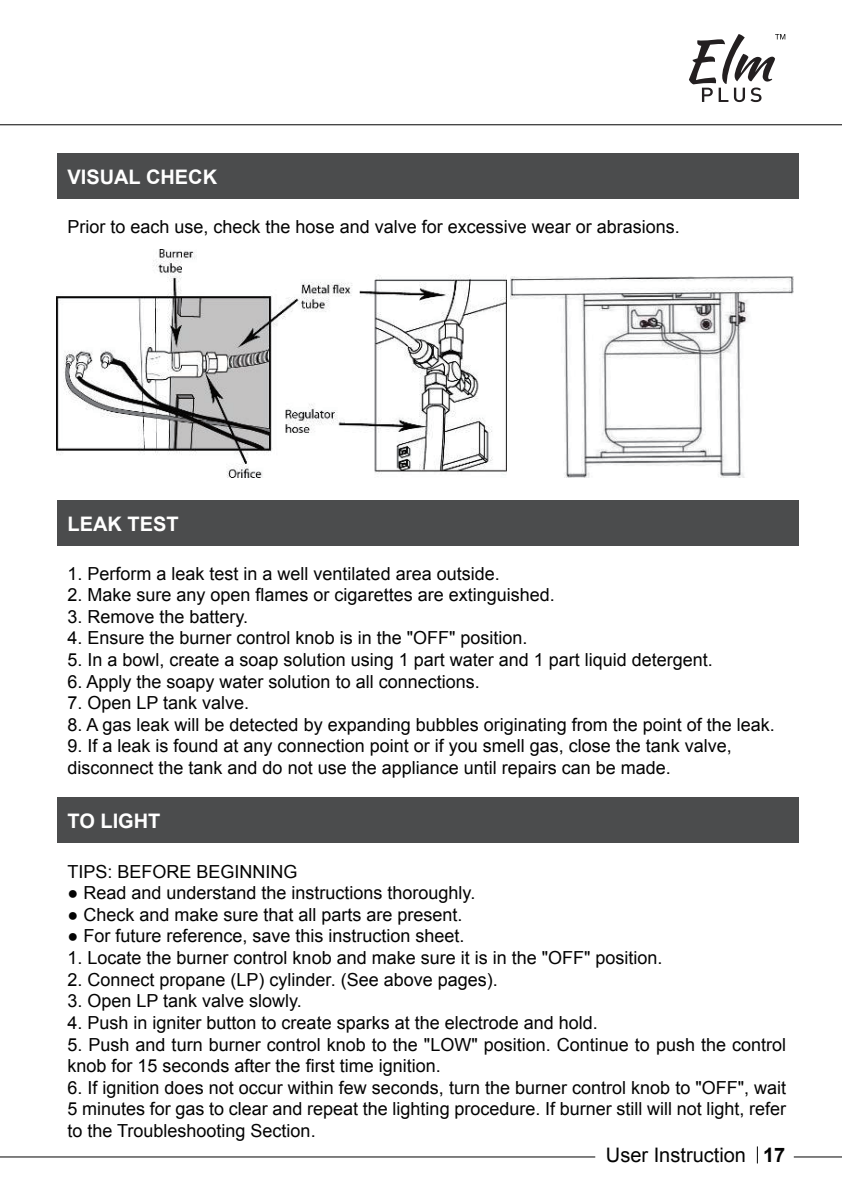
<style>
.page{position:relative;width:842px;height:1191px;background:#fff}
.page>*{position:absolute;margin:0;border:0;box-sizing:border-box;transform-origin:0 0}
.t1{font:700 20px "Arial";color:#fff}
.t2{font:20px "Arial";color:#030303}
.t3{font:18px/21.6px "Arial";color:#030303}
.s1{font-weight:700}
</style>
<div class="page">
<svg style="left:757px;top:1146px;width:1px;height:17px"></svg>
<hr style="left:0;top:1156px;width:595px;height:1px;background:#030303">
<hr style="left:794px;top:1156px;width:48px;height:1px;background:#030303">
<hr style="left:0;top:124px;width:842px;height:1px;background:#030303">
<svg style="left:689px;top:34px;width:96px;height:68px"></svg>
<div style="left:58px;top:153px;width:741px;height:45px;background:#4b4c4d"></div>
<img style="left:510px;top:277px;width:283px;height:200px">
<img style="left:57px;top:249px;width:449px;height:228px">
<div style="left:58px;top:500px;width:741px;height:46px;background:#4b4c4d"></div>
<div style="left:58px;top:797px;width:741px;height:45px;background:#4b4c4d"></div>
<p class="t1" style="left:67px;top:163px;width:151px">VISUAL CHECK</p>
<p class="t3" style="left:67px;top:216px;width:614px">Prior to each use, check the hose and valve for excessive wear or abrasions.</p>
<p class="t1" style="left:67px;top:511px;width:113px">LEAK TEST</p>
<p class="t3" style="left:67px;top:562px;width:434px">1. Perform a leak test in a well ventilated area outside.</p>
<p class="t3" style="left:67px;top:584px;width:489px">2. Make sure any open flames or cigarettes are extinguished.</p>
<p class="t3" style="left:67px;top:606px;width:182px">3. Remove the battery.</p>
<p class="t3" style="left:67px;top:627px;width:461px">4. Ensure the burner control knob is in the "OFF" position.</p>
<p class="t3" style="left:67px;top:649px;width:647px">5. In a bowl, create a soap solution using 1 part water and 1 part liquid detergent.</p>
<p class="t3" style="left:67px;top:670px;width:414px">6. Apply the soapy water solution to all connections.</p>
<p class="t3" style="left:67px;top:692px;width:183px">7. Open LP tank valve.</p>
<p class="t3" style="left:67px;top:714px;width:709px">8. A gas leak will be detected by expanding bubbles originating from the point of the leak.</p>
<p class="t3" style="left:67px;top:735px;width:666px">9. If a leak is found at any connection point or if you smell gas, close the tank valve, disconnect the tank and do not use the appliance until repairs can be made.</p>
<p class="t1" style="left:67px;top:807px;width:94px">TO LIGHT</p>
<p class="t3" style="left:67px;top:860px;width:232px">TIPS: BEFORE BEGINNING</p>
<p class="t3" style="left:67px;top:882px;width:409px">● Read and understand the instructions thoroughly.</p>
<p class="t3" style="left:67px;top:904px;width:397px">● Check and make sure that all parts are present.</p>
<p class="t3" style="left:67px;top:925px;width:399px">● For future reference, save this instruction sheet.</p>
<p class="t3" style="left:67px;top:947px;width:597px">1. Locate the burner control knob and make sure it is in the "OFF" position.</p>
<p class="t3" style="left:67px;top:968px;width:432px">2. Connect propane (LP) cylinder. (See above pages).</p>
<p class="t3" style="left:67px;top:990px;width:236px">3. Open LP tank valve slowly.</p>
<p class="t3" style="left:67px;top:1012px;width:532px">4. Push in igniter button to create sparks at the electrode and hold.</p>
<p class="t3" style="left:67px;top:1033px;width:720px">5. Push and turn burner control knob to the "LOW" position. Continue to push the control knob for 15 seconds after the first time ignition.</p>
<p class="t3" style="left:67px;top:1076px;width:720px;text-align:justify">6. If ignition does not occur within few seconds, turn the burner control knob to "OFF", wait 5 minutes for gas to clear and repeat the lighting procedure. If burner still will not light, refer to the Troubleshooting Section.</p>
<p class="t2" style="left:606px;top:1142px;width:181px">User Instruction <span class="s1">17</span></p>
</div>
